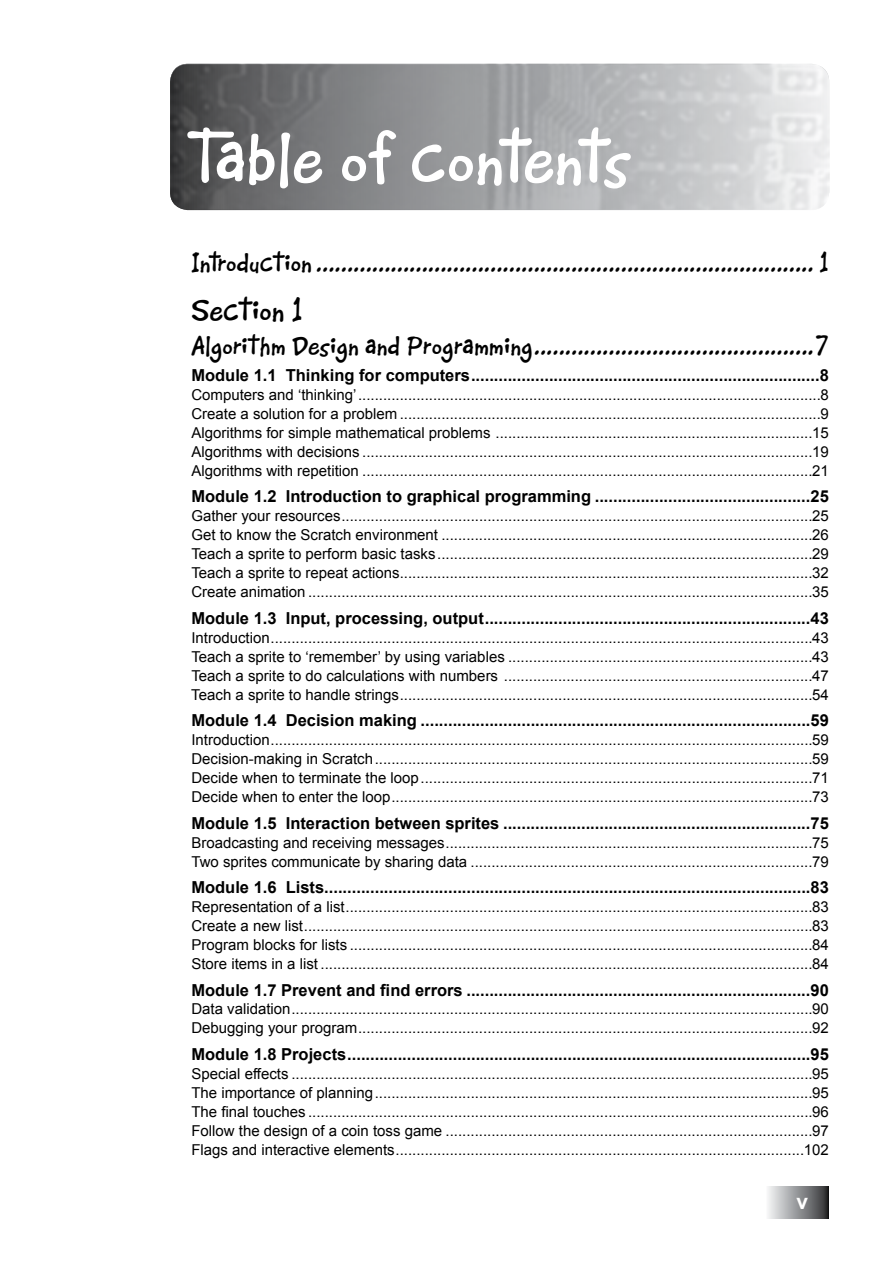
<style>
.page{position:relative;width:893px;height:1263px;background:#fff}
.page>*{position:absolute;margin:0;border:0;box-sizing:border-box;transform-origin:0 0}
.t1{font:800 69px "CAC Norm";color:#fff}
.t2{font:800 30px "CAC Norm";color:#000}
.t3{font:800 25.5px "CAC Norm";color:#000}
.t4{font:700 21px "Arial";color:#fff}
.t5{font:700 16.5px "Arial";color:#000}
.t6{font:15px/18.9px "Arial";color:#000;text-align:justify}
</style>
<div class="page">
<div style="left:765px;top:1186px;width:63px;height:32px;background:linear-gradient(to right,#fcfdff,#333436)"></div>
<svg style="left:170px;top:64px;width:659px;height:146px;background:#9d9fa0"></svg>
<h1 class="t1" style="left:189px;top:116px;width:445px">Table of contents</h1>
<h3 class="t3" style="left:191px;top:247px;width:639px">Introduction ................................................................................ 1</h3>
<h2 class="t2" style="left:191px;top:291px;width:113px">Section 1</h2>
<h3 class="t3" style="left:191px;top:330px;width:639px">Algorithm Design and Programming.............................................7</h3>
<p class="t5" style="left:191px;top:364px;width:639px">Module 1.1 Thinking for computers............................................................................8</p>
<p class="t6" style="left:191px;top:385px;width:639px">Computers and ‘thinking’...............................................................................................................8<br>Create a solution for a problem .....................................................................................................9<br>Algorithms for simple mathematical problems ............................................................................15<br>Algorithms with decisions ............................................................................................................19<br>Algorithms with repetition ............................................................................................................21</p>
<p class="t5" style="left:191px;top:486px;width:639px">Module 1.2 Introduction to graphical programming ...............................................25</p>
<p class="t6" style="left:191px;top:506px;width:639px">Gather your resources.................................................................................................................25<br>Get to know the Scratch environment .........................................................................................26<br>Teach a sprite to perform basic tasks..........................................................................................29<br>Teach a sprite to repeat actions...................................................................................................32<br>Create animation .........................................................................................................................35</p>
<p class="t5" style="left:191px;top:607px;width:639px">Module 1.3 Input, processing, output.......................................................................43</p>
<p class="t6" style="left:191px;top:628px;width:639px">Introduction..................................................................................................................................43<br>Teach a sprite to ‘remember’ by using variables .........................................................................43<br>Teach a sprite to do calculations with numbers ..........................................................................47<br>Teach a sprite to handle strings...................................................................................................54</p>
<p class="t5" style="left:191px;top:709px;width:639px">Module 1.4 Decision making .....................................................................................59</p>
<p class="t6" style="left:191px;top:730px;width:639px">Introduction..................................................................................................................................59<br>Decision-making in Scratch.........................................................................................................59<br>Decide when to terminate the loop..............................................................................................71<br>Decide when to enter the loop.....................................................................................................73</p>
<p class="t5" style="left:191px;top:812px;width:639px">Module 1.5 Interaction between sprites ...................................................................75</p>
<p class="t6" style="left:191px;top:833px;width:639px">Broadcasting and receiving messages........................................................................................75<br>Two sprites communicate by sharing data ..................................................................................79</p>
<p class="t5" style="left:191px;top:876px;width:639px">Module 1.6 Lists..........................................................................................................83</p>
<p class="t6" style="left:191px;top:897px;width:639px">Representation of a list................................................................................................................83<br>Create a new list..........................................................................................................................83<br>Program blocks for lists ...............................................................................................................84<br>Store items in a list ......................................................................................................................84</p>
<p class="t5" style="left:191px;top:979px;width:639px">Module 1.7 Prevent and find errors ...........................................................................90</p>
<p class="t6" style="left:191px;top:1000px;width:639px">Data validation.............................................................................................................................90<br>Debugging your program.............................................................................................................92</p>
<p class="t5" style="left:191px;top:1043px;width:639px">Module 1.8 Projects.....................................................................................................95</p>
<p class="t6" style="left:191px;top:1064px;width:639px">Special effects .............................................................................................................................95<br>The importance of planning.........................................................................................................95<br>The final touches .........................................................................................................................96<br>Follow the design of a coin toss game ........................................................................................97<br>Flags and interactive elements..................................................................................................102</p>
<h3 class="t4" style="left:796px;top:1188px;width:13px">v</h3>
</div>
